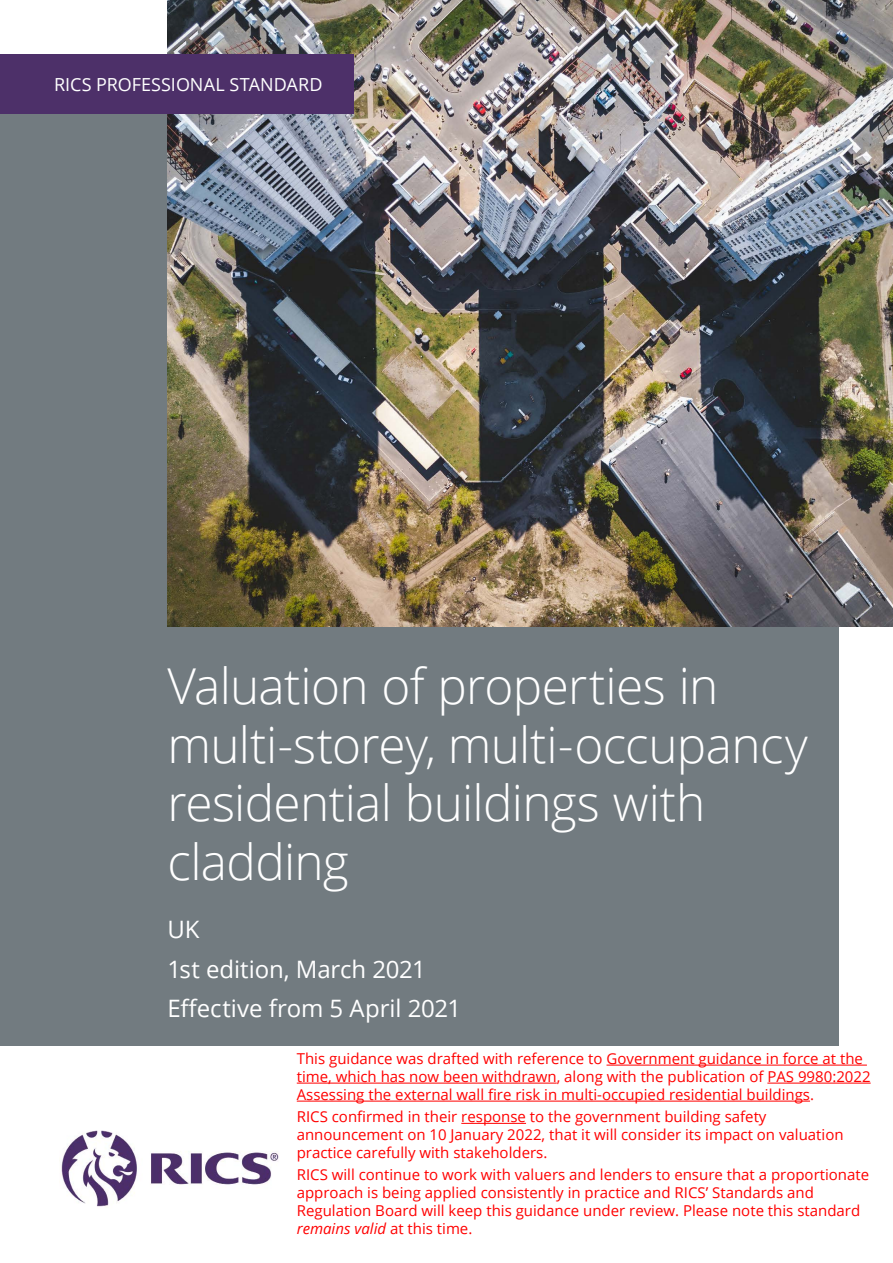
<style>
.page{position:relative;width:893px;height:1263px;background:#fff}
.page>*{position:absolute;margin:0;border:0;box-sizing:border-box;transform-origin:0 0}
.t1{font:300 49.5px/58.5px "Open Sans";letter-spacing:-.015em;color:#fff}
.t2{font:24px/39.8px "Open Sans";letter-spacing:-.005em;color:#fff}
.t3{font:18px "Open Sans";letter-spacing:.005em;color:#fff}
.t4{font:15px/18px "Open Sans";color:#f00}
.s1{font-style:italic}
</style>
<div class="page">
<div style="left:0;top:84px;width:839px;height:962px;background:#727b80"></div>
<img style="left:167px;top:0;width:726px;height:626px">
<div style="left:0;top:54px;width:353px;height:60px;background:#4d3069"></div>
<img style="left:61px;top:1130px;width:218px;height:77px">
<hr style="left:606px;top:1065px;width:261px;height:1px;background:#f00">
<hr style="left:297px;top:1083px;width:260px;height:1px;background:#f00">
<hr style="left:767px;top:1083px;width:104px;height:1px;background:#f00">
<hr style="left:297px;top:1101px;width:513px;height:1px;background:#f00">
<hr style="left:461px;top:1123px;width:65px;height:1px;background:#f00">
<p class="t3" style="left:54px;top:72px;width:270px">RICS PROFESSIONAL STANDARD</p>
<h1 class="t1" style="left:167px;top:656px;width:642px">Valuation of properties in multi-storey, multi-occupancy residential buildings with cladding</h1>
<h2 class="t2" style="left:167px;top:909px;width:295px">UK<br>1st edition, March 2021<br>Effective from 5 April 2021</h2>
<p class="t4" style="left:297px;top:1049px;width:575px">This guidance was drafted with reference to Government guidance in force at the time, which has now been withdrawn, along with the publication of PAS 9980:2022<br>Assessing the external wall fire risk in multi-occupied residential buildings.</p>
<p class="t4" style="left:297px;top:1107px;width:548px">RICS confirmed in their response to the government building safety announcement on 10 January 2022, that it will consider its impact on valuation practice carefully with stakeholders.</p>
<p class="t4" style="left:297px;top:1166px;width:574px">RICS will continue to work with valuers and lenders to ensure that a proportionate approach is being applied consistently in practice and RICS’ Standards and Regulation Board will keep this guidance under review. Please note this standard <span class="s1">remains valid</span> at this time.</p>
</div>
